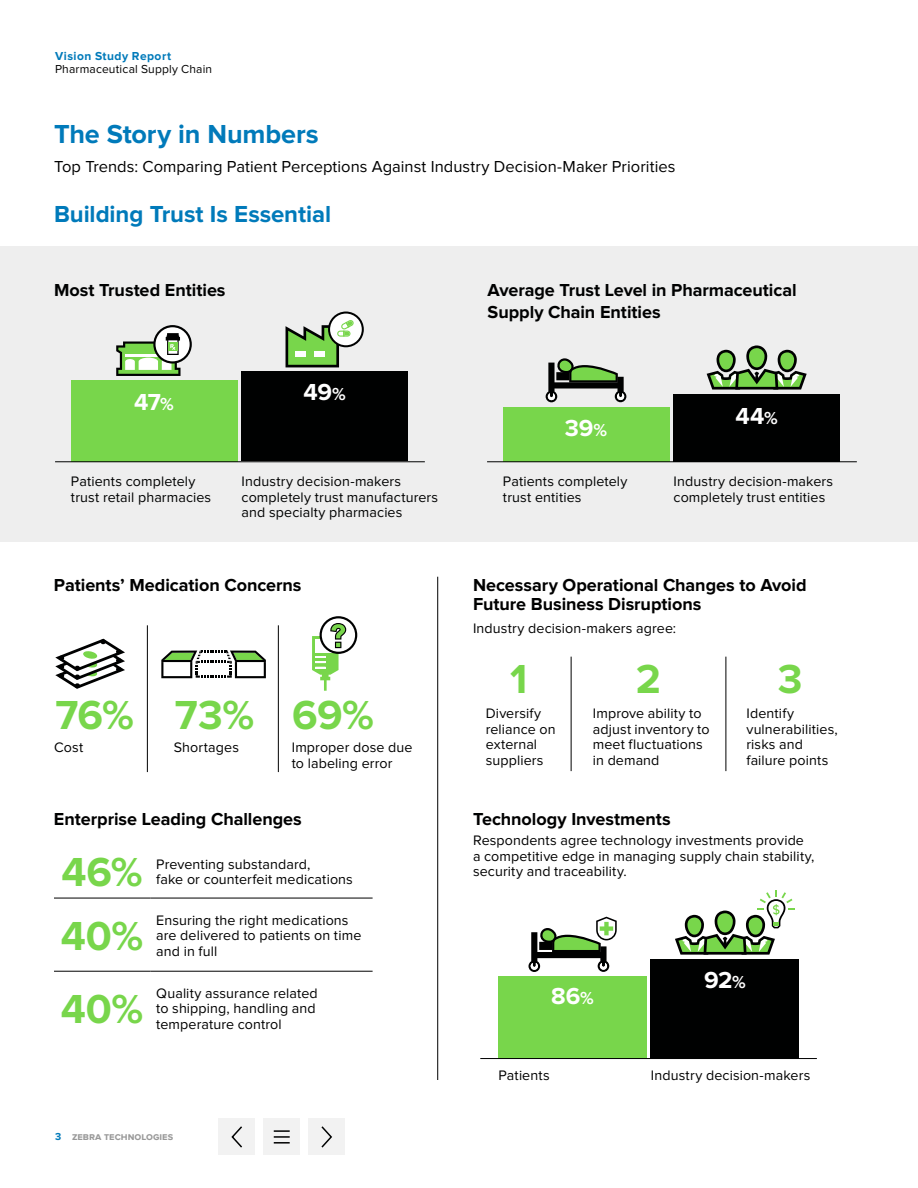
<style>
.page{position:relative;width:918px;height:1188px;background:#fff}
.page>*{position:absolute;margin:0;border:0;box-sizing:border-box;transform-origin:0 0}
.t1{font:700 42px "Proxima Nova";color:#78d64b}
.t2{font:700 27px "Proxima Nova";letter-spacing:-.005em;color:#007aba}
.t3{font:700 24px "Proxima Nova";letter-spacing:-.005em;color:#007aba}
.t4{font:700 24px "Proxima Nova";letter-spacing:-.005em;color:#fff}
.t5{font:700 18px/19.5px "Proxima Nova";letter-spacing:-.005em;color:#000101}
.t6{font:16.5px "Proxima Nova";color:#000101}
.t7{font:14.25px/15.8px "Proxima Nova";letter-spacing:.01em;color:#000101}
.t8{font:12px "Proxima Nova";letter-spacing:.015em;color:#000101}
.t9{font:700 12px "Proxima Nova";letter-spacing:.04em;color:#007aba}
.t10{font:700 10.5px "Proxima Nova";color:#999}
.s1{font-size:18px}
.s2{color:#007aba}
</style>
<div class="page">
<div style="left:309px;top:1119px;width:36px;height:36px;background:#f2f2f2"></div>
<svg style="left:321px;top:1126px;width:11px;height:22px"></svg>
<div style="left:219px;top:1119px;width:36px;height:36px;background:#f2f2f2"></div>
<svg style="left:231px;top:1126px;width:11px;height:22px"></svg>
<div style="left:264px;top:1119px;width:36px;height:36px;background:#f2f2f2"></div>
<svg style="left:274px;top:1130px;width:16px;height:14px"></svg>
<div style="left:0;top:246px;width:918px;height:296px;background:#eee"></div>
<hr style="left:54px;top:898px;width:96px;height:1px;background:#000101">
<hr style="left:150px;top:898px;width:223px;height:1px;background:#000101">
<hr style="left:54px;top:971px;width:96px;height:1px;background:#000101">
<hr style="left:150px;top:971px;width:223px;height:1px;background:#000101">
<div style="left:651px;top:959px;width:148px;height:99px;background:#000101"></div>
<div style="left:498px;top:976px;width:149px;height:82px;background:#78d64b"></div>
<hr style="left:437px;top:577px;width:1px;height:503px;background:#000101">
<svg style="left:546px;top:358px;width:80px;height:44px"></svg>
<svg style="left:707px;top:345px;width:100px;height:45px"></svg>
<div style="left:674px;top:394px;width:166px;height:67px;background:#000101"></div>
<div style="left:503px;top:407px;width:166px;height:54px;background:#78d64b"></div>
<hr style="left:487px;top:461px;width:370px;height:1px;background:#000101">
<hr style="left:480px;top:1058px;width:337px;height:1px;background:#000101">
<div style="left:242px;top:371px;width:166px;height:90px;background:#000101"></div>
<div style="left:71px;top:380px;width:166px;height:81px;background:#78d64b"></div>
<hr style="left:55px;top:461px;width:370px;height:1px;background:#000101">
<svg style="left:116px;top:325px;width:76px;height:51px"></svg>
<svg style="left:286px;top:312px;width:78px;height:55px"></svg>
<svg style="left:312px;top:616px;width:45px;height:75px"></svg>
<svg style="left:675px;top:890px;width:119px;height:65px"></svg>
<svg style="left:529px;top:917px;width:88px;height:55px"></svg>
<hr style="left:571px;top:657px;width:1px;height:114px;background:#000101">
<hr style="left:147px;top:625px;width:1px;height:147px;background:#000101">
<hr style="left:278px;top:625px;width:1px;height:147px;background:#000101">
<hr style="left:726px;top:657px;width:1px;height:114px;background:#000101">
<svg style="left:161px;top:650px;width:105px;height:28px"></svg>
<svg style="left:55px;top:639px;width:70px;height:50px"></svg>
<p class="t9" style="left:55px;top:50px;width:117px">Vision Study Report</p>
<p class="t8" style="left:55px;top:63px;width:159px">Pharmaceutical Supply Chain</p>
<h2 class="t2" style="left:54px;top:118px;width:266px">The Story in Numbers</h2>
<p class="t6" style="left:54px;top:157px;width:623px">Top Trends: Comparing Patient Perceptions Against Industry Decision-Maker Priorities</p>
<h3 class="t3" style="left:54px;top:200px;width:279px">Building Trust Is Essential</h3>
<p class="t5" style="left:54px;top:280px;width:173px">Most Trusted Entities</p>
<h3 class="t4" style="left:134px;top:389px;width:41px">47<span class="s1">%</span></h3>
<p class="t7" style="left:71px;top:474px;width:142px">Patients completely trust retail pharmacies</p>
<h3 class="t4" style="left:303px;top:379px;width:44px">49<span class="s1">%</span></h3>
<p class="t7" style="left:242px;top:474px;width:198px">Industry decision-makers completely trust manufacturers and specialty pharmacies</p>
<p class="t5" style="left:54px;top:576px;width:249px">Patients’ Medication Concerns</p>
<h1 class="t1" style="left:56px;top:691px;width:320px">76% 73% 69%</h1>
<p class="t7" style="left:54px;top:740px;width:31px">Cost</p>
<p class="t7" style="left:174px;top:740px;width:67px">Shortages</p>
<p class="t7" style="left:292px;top:740px;width:122px">Improper dose due to labeling error</p>
<p class="t5" style="left:54px;top:809px;width:249px">Enterprise Leading Challenges</p>
<h1 class="t1" style="left:61px;top:848px;width:83px">46%</h1>
<p class="t7" style="left:156px;top:856px;width:198px">Preventing substandard,<br>fake or counterfeit medications</p>
<h1 class="t1" style="left:61px;top:912px;width:84px">40%</h1>
<p class="t7" style="left:156px;top:912px;width:207px">Ensuring the right medications are delivered to patients on time and in full</p>
<h1 class="t1" style="left:61px;top:985px;width:84px">40%</h1>
<p class="t7" style="left:156px;top:985px;width:163px">Quality assurance related to shipping, handling and temperature control</p>
<p class="t10" style="left:55px;top:1130px;width:120px"><span class="s2">3</span> zebra technologies</p>
<p class="t5" style="left:488px;top:279px;width:311px;line-height:22.5px">Average Trust Level in Pharmaceutical<br>Supply Chain Entities</p>
<h3 class="t4" style="left:565px;top:414px;width:44px">39<span class="s1">%</span></h3>
<p class="t7" style="left:503px;top:474px;width:126px">Patients completely trust entities</p>
<h3 class="t4" style="left:736px;top:402px;width:44px">44<span class="s1">%</span></h3>
<p class="t7" style="left:674px;top:474px;width:161px">Industry decision-makers completely trust entities</p>
<p class="t5" style="left:473px;top:576px;width:335px">Necessary Operational Changes to Avoid<br>Future Business Disruptions</p>
<p class="t7" style="left:473px;top:621px;width:205px">Industry decision-makers agree:</p>
<h1 class="t1" style="left:510px;top:656px;width:19px">1</h1>
<h1 class="t1" style="left:636px;top:656px;width:27px">2</h1>
<h1 class="t1" style="left:778px;top:656px;width:26px">3</h1>
<p class="t7" style="left:486px;top:706px;width:71px">Diversify reliance on external suppliers</p>
<p class="t7" style="left:593px;top:706px;width:118px">Improve ability to adjust inventory to meet fluctuations in demand</p>
<p class="t7" style="left:746px;top:706px;width:93px">Identify vulnerabilities, risks and failure points</p>
<p class="t5" style="left:473px;top:809px;width:199px">Technology Investments</p>
<p class="t7" style="left:473px;top:833px;width:343px">Respondents agree technology investments provide a competitive edge in managing supply chain stability, security and traceability.</p>
<h3 class="t4" style="left:551px;top:982px;width:44px">86<span class="s1">%</span></h3>
<h3 class="t4" style="left:704px;top:966px;width:43px">92<span class="s1">%</span></h3>
<p class="t7" style="left:498px;top:1067px;width:53px">Patients</p>
<p class="t7" style="left:651px;top:1067px;width:161px">Industry decision-makers</p>
</div>
